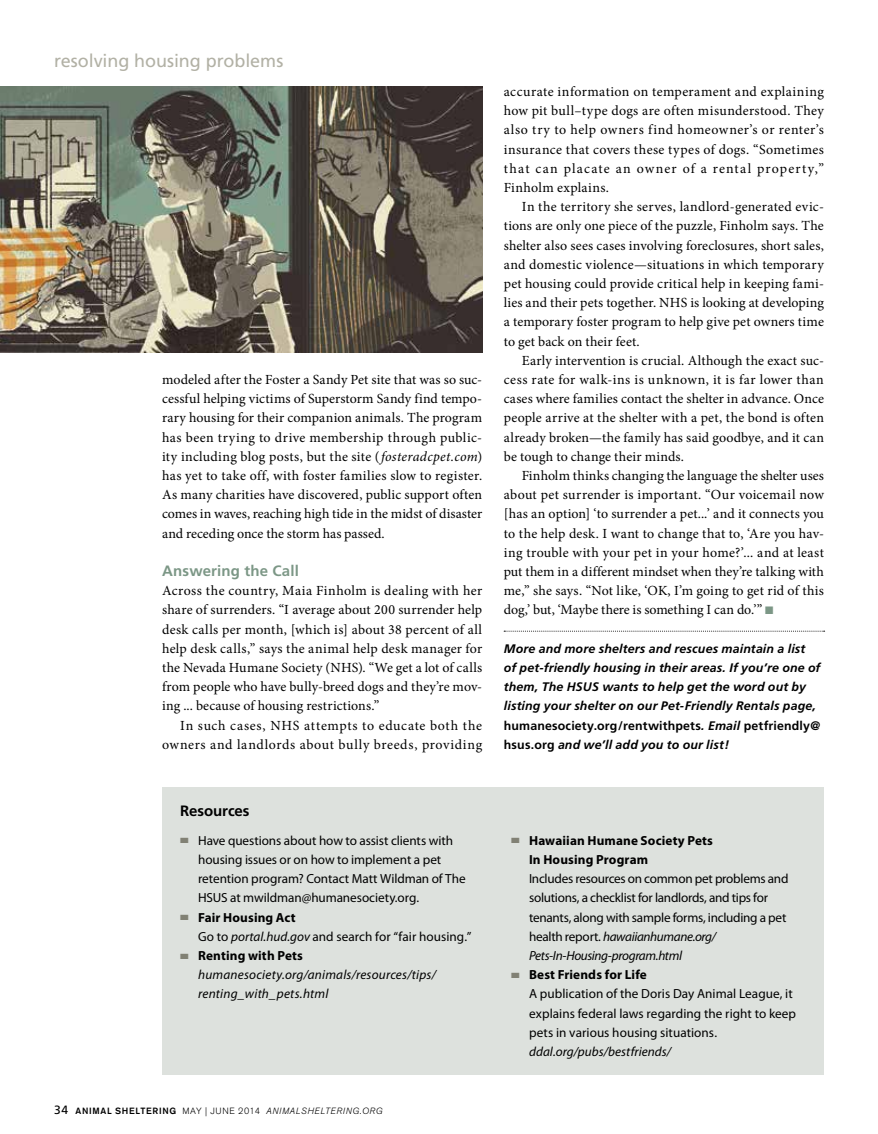
<style>
.page{position:relative;width:878px;height:1134px;background:#fff}
.page>*{position:absolute;margin:0;border:0;box-sizing:border-box;transform-origin:0 0}
.t1{font:18px "Frutiger";letter-spacing:-.005em;color:#b2b1a5}
.t2{font:700 15px "Frutiger";letter-spacing:.01em;color:#7c9786}
.t3{font:700 15px "Frutiger";letter-spacing:-.005em;color:#000}
.t4{font:13.95px/19.2px "Minion Pro";letter-spacing:.015em;color:#000;text-align:justify}
.t5{font:13.95px/19.2px "Minion Pro";letter-spacing:.045em;color:#000;text-align:right}
.t6{font:13.2px/19.2px "Myriad Pro";letter-spacing:-.005em;color:#000}
.t7{font:italic 13.2px/19.2px "Myriad Pro";letter-spacing:.015em;color:#000}
.t8{font:700 13.2px/19.2px "Myriad Pro";letter-spacing:.01em;color:#000}
.t9{font:italic 700 12.3px/19.2px "Frutiger";letter-spacing:.01em;color:#000}
.t10{font:italic 300 9px "Akzidenz Grotesk BE";letter-spacing:.07em;color:#000}
.s1{font-style:italic}
.s2{color:#818174}
.s3{font-weight:700}
.s4{font-weight:700;font-style:normal}
.s5{font-family:"Frutiger";font-weight:400;font-style:normal;font-size:12px}
.s6{font-weight:500;font-style:normal}
.s7{font-style:normal}
.s8{color:#7c9786}
</style>
<div class="page">
<svg style="left:504px;top:631px;width:320px;height:1px"></svg>
<div style="left:162px;top:787px;width:662px;height:288px;background:#dde1dd"></div>
<img style="left:0;top:86px;width:482px;height:267px">
<p class="t1" style="left:54px;top:50px;width:231px">resolving housing problems</p>
<p class="t4" style="left:162px;top:370px;width:321px">modeled after the Foster a Sandy Pet site that was so suc&shy;cessful helping victims of Superstorm Sandy find tempo&shy;rary housing for their companion animals. The program has been trying to drive membership through public&shy;ity including blog posts, but the site (<span class="s1">fosteradcpet.com</span>) has yet to take off, with foster families slow to register.<br>As many charities have discovered, public support often comes in waves, reaching high tide in the midst of disaster and receding once the storm has passed.</p>
<p class="t2" style="left:162px;top:562px;width:138px">Answering the Call</p>
<p class="t4" style="left:162px;top:581px;width:322px">Across the country, Maia Finholm is dealing with her share of surrenders. “I average about 200 surrender help desk calls per month, [which is] about 38 percent of all help desk calls,” says the animal help desk manager for the Nevada Humane Society (NHS). “We get a lot of calls from people who have bully-breed dogs and they’re mov&shy;ing ... because of housing restrictions.”</p>
<p class="t5" style="left:162px;top:716px;width:321px">In such cases, NHS attempts to educate both the owners and landlords about bully breeds, providing</p>
<p class="t3" style="left:180px;top:802px;width:71px">Resources</p>
<p class="t6" style="left:198px;top:831px;width:269px;text-indent:-18px"><span class="s2">■</span> Have questions about how to assist clients with housing issues or on how to implement a pet retention program? Contact Matt Wildman of The HSUS at mwildman@humanesociety.org.</p>
<p class="t6" style="left:198px;top:908px;width:275px;text-indent:-18px"><span class="s2">■</span> <span class="s3">Fair Housing Act<br></span>Go to <span class="s1">portal.hud.gov</span> and search for “fair housing.”</p>
<p class="t7" style="left:198px;top:946px;width:239px;text-indent:-18px"><span class="s2">■</span> <span class="s4">Renting with Pets </span>humanesociety.org/animals/resources/tips/ renting_with_pets.html</p>
<p class="t10" style="left:54px;top:1105px;width:330px"><span class="s5">34</span> <span class="s6">ANIMAL SHELTERING</span> <span class="s7">MAY | JUNE 2014</span> ANIMALSHELTERING.ORG</p>
<p class="t4" style="left:504px;top:82px;width:321px">accurate information on temperament and explaining how pit bull–type dogs are often misunderstood. They also try to help owners find homeowner’s or renter’s insurance that covers these types of dogs. “Sometimes that can placate an owner of a rental property,” Finholm explains.</p>
<p class="t4" style="left:504px;top:197px;width:322px;text-indent:18px">In the territory she serves, landlord-generated evic&shy;tions are only one piece of the puzzle, Finholm says. The shelter also sees cases involving foreclosures, short sales, and domestic violence—situations in which temporary pet housing could provide critical help in keeping fami&shy;lies and their pets together. NHS is looking at developing a temporary foster program to help give pet owners time to get back on their feet.</p>
<p class="t4" style="left:504px;top:351px;width:321px;text-indent:18px">Early intervention is crucial. Although the exact suc&shy;cess rate for walk-ins is unknown, it is far lower than cases where families contact the shelter in advance. Once people arrive at the shelter with a pet, the bond is often already broken—the family has said goodbye, and it can be tough to change their minds.</p>
<p class="t4" style="left:504px;top:466px;width:322px;text-indent:18px">Finholm thinks changing the language the shelter uses about pet surrender is important. “Our voicemail now [has an option] ‘to surrender a pet...’ and it connects you to the help desk. I want to change that to, ‘Are you hav&shy;ing trouble with your pet in your home?’... and at least put them in a different mindset when they’re talking with me,” she says. “Not like, ‘OK, I’m going to get rid of this dog,’ but, ‘Maybe there is something I can do.’” <span class="s8">■</span></p>
<p class="t9" style="left:504px;top:639px;width:318px">More and more shelters and rescues maintain a list of pet-friendly housing in their areas. If you’re one of them, The HSUS wants to help get the word out by listing your shelter on our Pet-Friendly Rentals page, <span class="s7">humanesociety.org/rentwithpets</span>. Email <span class="s7">petfriendly@ hsus.org</span> and we’ll add you to our list!</p>
<p class="t8" style="left:529px;top:831px;width:185px;text-indent:-18px"><span class="s2">■</span> Hawaiian Humane Society Pets<br>In Housing Program</p>
<p class="t6" style="left:529px;top:869px;width:261px">Includes resources on common pet problems and solutions, a checklist for landlords, and tips for tenants, along with sample forms, including a pet health report. <span class="s1">hawaiianhumane.org/ Pets-In-Housing-program.html</span></p>
<p class="t6" style="left:529px;top:965px;width:268px;text-indent:-18px"><span class="s2">■</span> <span class="s3">Best Friends for Life<br></span>A publication of the Doris Day Animal League, it explains federal laws regarding the right to keep pets in various housing situations.</p>
<p class="t7" style="left:529px;top:1042px;width:143px">ddal.org/pubs/bestfriends/</p>
</div>
